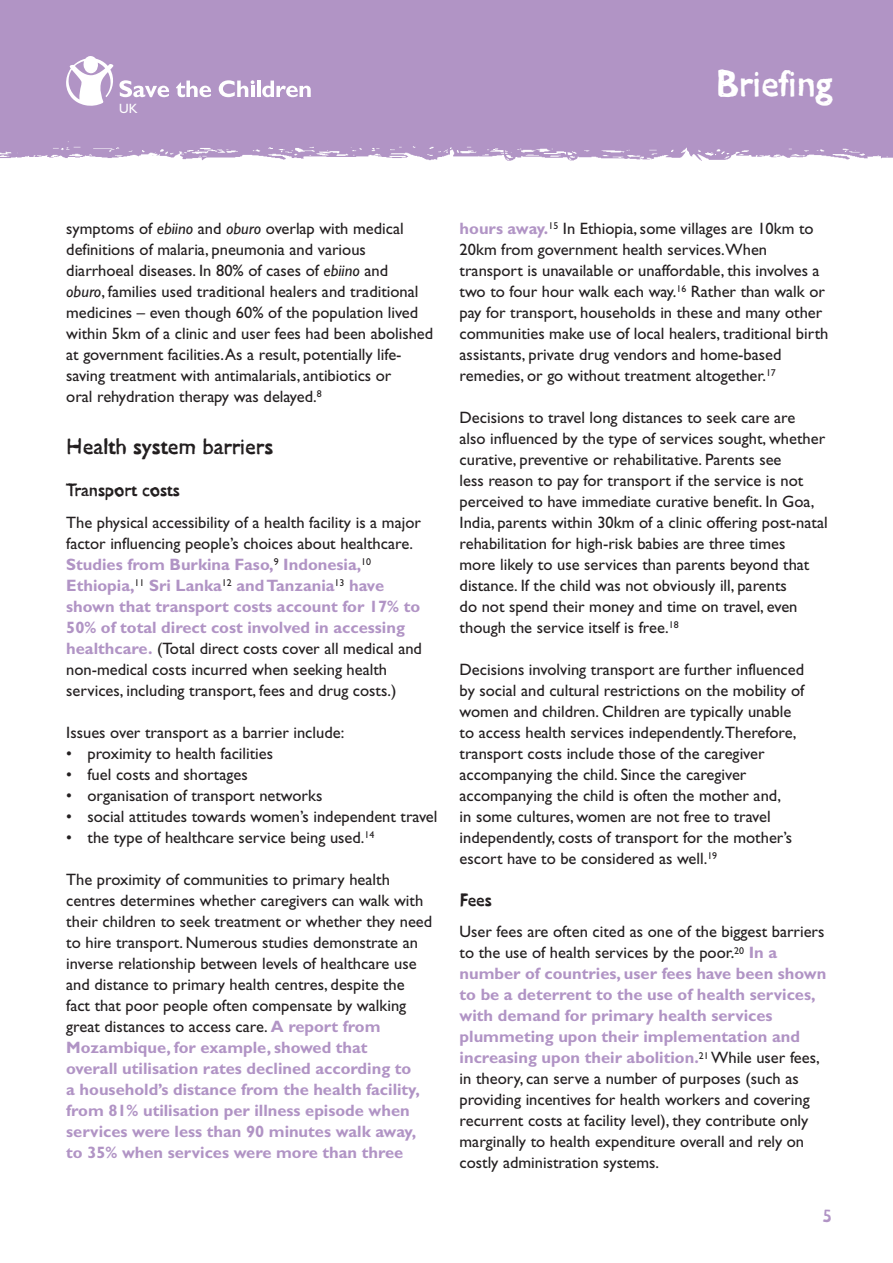
<style>
.page{position:relative;width:893px;height:1263px;background:#fff}
.page>*{position:absolute;margin:0;border:0;box-sizing:border-box;transform-origin:0 0}
.t1{font:37.5px "SC Morgan";color:#fff}
.t2{font:22.5px "SC Morgan";color:#231f20}
.t3{font:18px "SC Morgan";color:#231f20}
.t4{font:18px "SC Morgan";color:#b194c5}
.t5{font:16.5px/21px "Gill Sans";color:#231f20}
.t6{font:13.5px "Gill Sans";color:#fff}
.s1{font-style:italic}
.s2{font-weight:700;color:#b194c5}
</style>
<div class="page">
<div style="left:0;top:0;width:893px;height:161px;background:#b194c5"></div>
<p class="t6" style="left:119px;top:104px;width:20px">UK</p>
<h1 class="t1" style="left:716px;top:69px;width:117px">Briefing</h1>
<p class="t5" style="left:66px;top:219px;width:369px">symptoms of <span class="s1">ebiino</span> and <span class="s1">oburo</span> overlap with medical definitions of malaria, pneumonia and various diarrhoeal diseases. In 80% of cases of <span class="s1">ebiino</span> and<br><span class="s1">oburo</span>, families used traditional healers and traditional medicines – even though 60% of the population lived within 5km of a clinic and user fees had been abolished at government facilities.As a result, potentially life&shy;saving treatment with antimalarials, antibiotics or<br>oral rehydration therapy was delayed.<sup>8</sup></p>
<h2 class="t2" style="left:66px;top:438px;width:208px">Health system barriers</h2>
<p class="t3" style="left:66px;top:483px;width:115px">Transport costs</p>
<p class="t5" style="left:66px;top:513px;width:357px">The physical accessibility of a health facility is a major factor influencing people’s choices about healthcare.<br><span class="s2">Studies from Burkina Faso,</span><sup>9</sup> <span class="s2">Indonesia,</span><sup>10<br></sup><span class="s2">Ethiopia,</span><sup>11</sup> <span class="s2">Sri Lanka</span><sup>12</sup> <span class="s2">and Tanzania</span><sup>13</sup> <span class="s2">have shown that transport costs account for 17% to 50% of total direct cost involved in accessing healthcare.</span> (Total direct costs cover all medical and non-medical costs incurred when seeking health services, including transport, fees and drug costs.)</p>
<p class="t5" style="left:66px;top:723px;width:280px">Issues over transport as a barrier include:</p>
<p class="t5" style="left:66px;top:744px;width:208px">• proximity to health facilities</p>
<p class="t5" style="left:66px;top:765px;width:183px">• fuel costs and shortages</p>
<p class="t5" style="left:66px;top:786px;width:258px">• organisation of transport networks</p>
<p class="t5" style="left:66px;top:807px;width:373px">• social attitudes towards women’s independent travel</p>
<p class="t5" style="left:66px;top:828px;width:310px">• the type of healthcare service being used.<sup>14</sup></p>
<p class="t5" style="left:66px;top:870px;width:367px">The proximity of communities to primary health centres determines whether caregivers can walk with their children to seek treatment or whether they need to hire transport. Numerous studies demonstrate an inverse relationship between levels of healthcare use and distance to primary health centres, despite the fact that poor people often compensate by walking great distances to access care. <span class="s2">A report from Mozambique, for example, showed that<br>overall utilisation rates declined according to<br>a household’s distance from the health facility, from 81% utilisation per illness episode when services were less than 90 minutes walk away, to 35% when services were more than three</span></p>
<p class="t5" style="left:460px;top:219px;width:370px"><span class="s2">hours away.</span><sup>15</sup> In Ethiopia, some villages are 10km to 20km from government health services.When transport is unavailable or unaffordable, this involves a two to four hour walk each way.<sup>16</sup> Rather than walk or pay for transport, households in these and many other communities make use of local healers, traditional birth assistants, private drug vendors and home-based remedies, or go without treatment altogether.<sup>17</sup></p>
<p class="t5" style="left:460px;top:408px;width:370px">Decisions to travel long distances to seek care are<br>also influenced by the type of services sought, whether curative, preventive or rehabilitative. Parents see<br>less reason to pay for transport if the service is not perceived to have immediate curative benefit. In Goa, India, parents within 30km of a clinic offering post-natal rehabilitation for high-risk babies are three times<br>more likely to use services than parents beyond that distance. If the child was not obviously ill, parents<br>do not spend their money and time on travel, even though the service itself is free.<sup>18</sup></p>
<p class="t5" style="left:460px;top:660px;width:346px">Decisions involving transport are further influenced by social and cultural restrictions on the mobility of women and children. Children are typically unable to access health services independently.Therefore, transport costs include those of the caregiver accompanying the child. Since the caregiver accompanying the child is often the mother and,<br>in some cultures, women are not free to travel independently, costs of transport for the mother’s escort have to be considered as well.<sup>19</sup></p>
<p class="t3" style="left:460px;top:893px;width:34px">Fees</p>
<p class="t5" style="left:460px;top:923px;width:368px">User fees are often cited as one of the biggest barriers to the use of health services by the poor.<sup>20</sup> <span class="s2">In a number of countries, user fees have been shown to be a deterrent to the use of health services, with demand for primary health services plummeting upon their implementation and increasing upon their abolition.</span><sup>21</sup> While user fees, in theory, can serve a number of purposes (such as providing incentives for health workers and covering recurrent costs at facility level), they contribute only marginally to health expenditure overall and rely on costly administration systems.</p>
<p class="t4" style="left:823px;top:1208px;width:10px">5</p>
</div>
